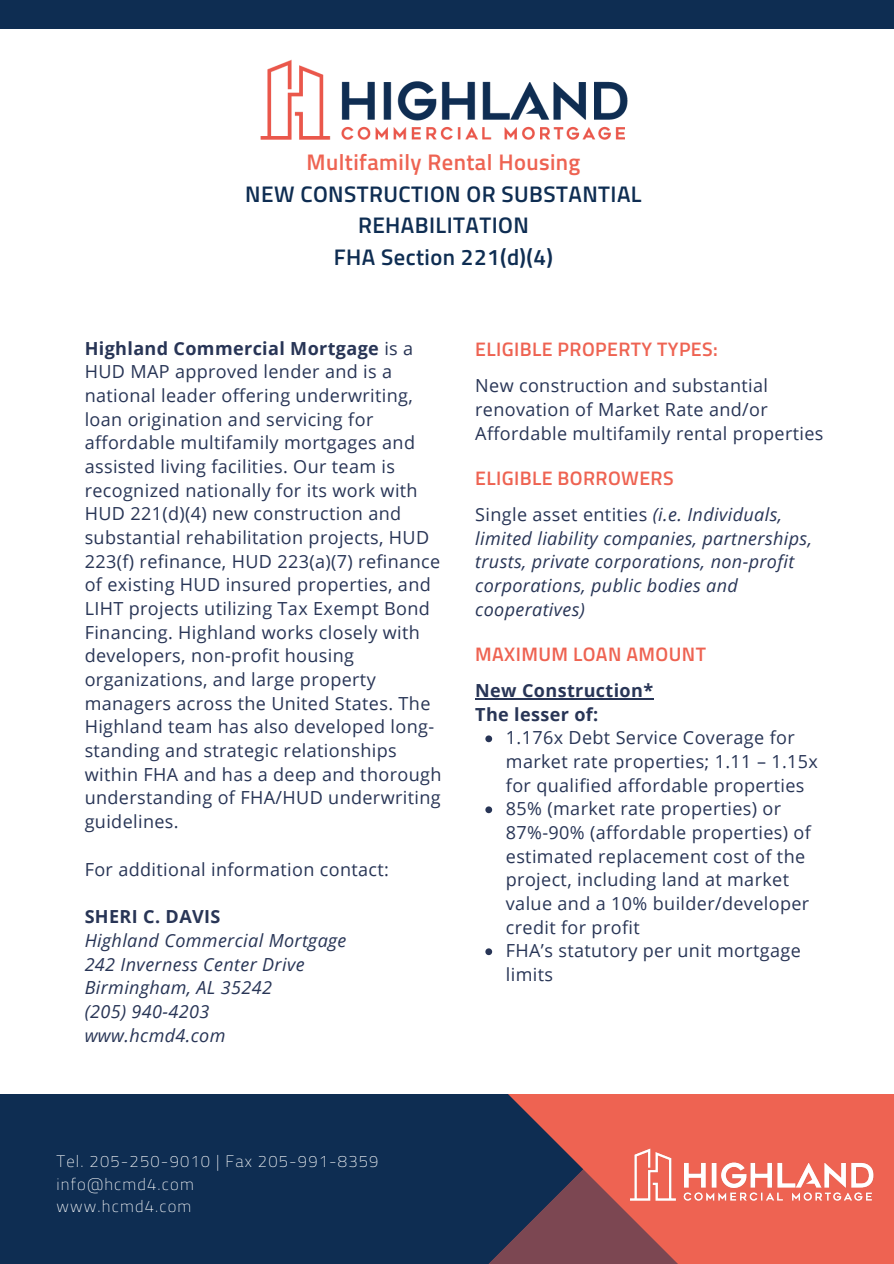
<style>
.page{position:relative;width:894px;height:1264px;background:#fff}
.page>*{position:absolute;margin:0;border:0;box-sizing:border-box;transform-origin:0 0}
.t1{font:600 22.5px/31.5px "Titillium Web";letter-spacing:.02em;color:#0e2d52;text-align:center}
.t2{font:600 22.5px "Titillium Web";letter-spacing:.02em;color:#ee6352}
.t3{font:600 19.5px "Titillium Web";letter-spacing:.02em;color:#ee6352}
.t4{font:18px/23.7px "Open Sans";letter-spacing:.02em;color:#283556}
.t5{font:italic 18px/23.7px "Open Sans";letter-spacing:.02em;color:#283556}
.t6{font:700 18px "Open Sans";letter-spacing:.02em;color:#283556}
.t7{font:100 16.5px "Titillium Web";letter-spacing:.07em;color:#fff}
.s1{font-weight:700}
.s2{font-style:normal}
</style>
<div class="page">
<div style="left:0;top:0;width:893px;height:1263px;background:#0e2d52"></div>
<svg style="left:475px;top:1093px;width:418px;height:170px;fill:#ee6352"></svg>
<div style="left:0;top:29px;width:893px;height:1064px;background:#fff"></div>
<img style="left:260px;top:59px;width:368px;height:81px">
<img style="left:616px;top:1140px;width:269px;height:75px">
<svg style="left:485px;top:735px;width:7px;height:7px"></svg>
<svg style="left:485px;top:806px;width:7px;height:7px"></svg>
<svg style="left:485px;top:948px;width:7px;height:7px"></svg>
<hr style="left:475px;top:698px;width:178px;height:1px;background:#283556">
<p class="t2" style="left:306px;top:144px;width:275px">Multifamily Rental Housing</p>
<p class="t1" style="left:245px;top:177px;width:397px">NEW CONSTRUCTION OR SUBSTANTIAL<br>REHABILITATION</p>
<p class="t1" style="left:334px;top:240px;width:221px">FHA Section 221(d)(4)</p>
<p class="t4" style="left:85px;top:336px;width:358px"><span class="s1">Highland Commercial Mortgage</span> is a HUD MAP approved lender and is a national leader offering underwriting, loan origination and servicing for affordable multifamily mortgages and assisted living facilities. Our team is recognized nationally for its work with HUD 221(d)(4) new construction and substantial rehabilitation projects, HUD 223(f) refinance, HUD 223(a)(7) refinance of existing HUD insured properties, and LIHT projects utilizing Tax Exempt Bond Financing. Highland works closely with developers, non-profit housing organizations, and large property managers across the United States. The Highland team has also developed long&shy;standing and strategic relationships within FHA and has a deep and thorough understanding of FHA/HUD underwriting guidelines.</p>
<p class="t4" style="left:85px;top:857px;width:306px">For additional information contact:</p>
<p class="t6" style="left:85px;top:904px;width:137px">SHERI C. DAVIS</p>
<p class="t5" style="left:85px;top:928px;width:263px">Highland Commercial Mortgage</p>
<p class="t5" style="left:85px;top:951px;width:221px">242 Inverness Center Drive</p>
<p class="t5" style="left:85px;top:975px;width:189px">Birmingham, AL 35242</p>
<p class="t5" style="left:85px;top:999px;width:126px">(205) 940-4203</p>
<p class="t5" style="left:85px;top:1022px;width:142px">www.hcmd4.com</p>
<p class="t3" style="left:475px;top:334px;width:244px">ELIGIBLE PROPERTY TYPES:</p>
<p class="t4" style="left:475px;top:373px;width:349px">New construction and substantial renovation of Market Rate and/or<br>Affordable multifamily rental properties</p>
<p class="t3" style="left:475px;top:462px;width:200px">ELIGIBLE BORROWERS</p>
<p class="t5" style="left:475px;top:502px;width:338px"><span class="s2">Single asset entities</span> (i.e. Individuals, limited liability companies, partnerships, trusts, private corporations, non-profit corporations, public bodies and cooperatives)</p>
<p class="t3" style="left:475px;top:638px;width:232px">MAXIMUM LOAN AMOUNT</p>
<p class="t6" style="left:475px;top:678px;width:179px">New Construction*</p>
<p class="t6" style="left:475px;top:701px;width:125px">The lesser of:</p>
<p class="t4" style="left:505px;top:725px;width:313px">1.176x Debt Service Coverage for market rate properties; 1.11 – 1.15x for qualified affordable properties</p>
<p class="t4" style="left:505px;top:796px;width:306px">85% (market rate properties) or<br>87%-90% (affordable properties) of estimated replacement cost of the project, including land at market value and a 10% builder/developer credit for profit</p>
<p class="t4" style="left:505px;top:938px;width:296px">FHA’s statutory per unit mortgage limits</p>
<p class="t7" style="left:57px;top:1148px;width:323px">Tel. 205-250-9010 | Fax 205-991-8359</p>
<p class="t7" style="left:57px;top:1171px;width:139px">info@hcmd4.com</p>
<p class="t7" style="left:57px;top:1193px;width:136px">www.hcmd4.com</p>
</div>
